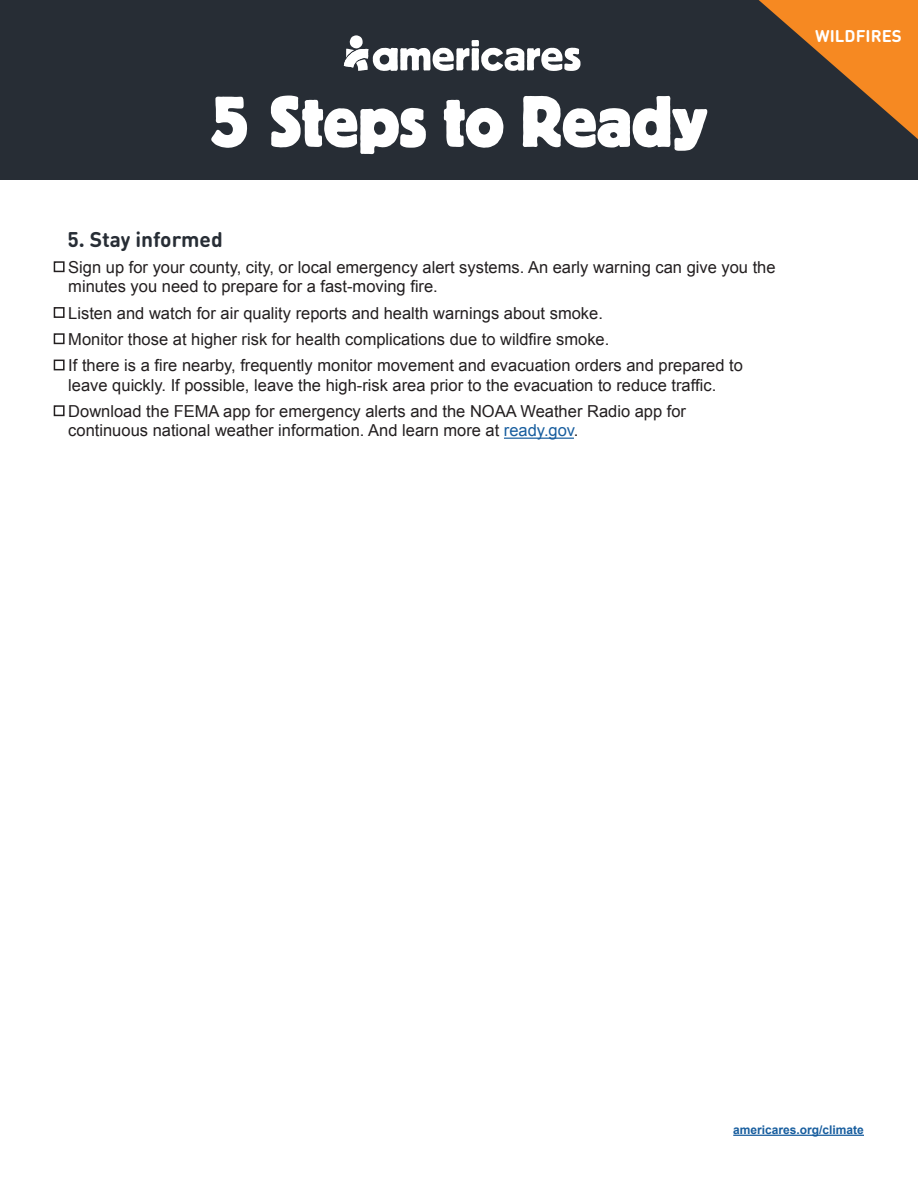
<style>
.page{position:relative;width:918px;height:1188px;background:#fff}
.page>*{position:absolute;margin:0;border:0;box-sizing:border-box;transform-origin:0 0}
.t1{font:700 72px "Block Berthold BQ";color:#fff;scale:.9 1}
.t2{font:700 21px "DIN Round Pro";color:#272d35}
.t3{font:700 16.8px "DIN Round Pro";color:#fff}
.t4{font:16.5px/19.5px "Arial";color:#231f20}
.t5{font:700 12px "Arial";color:#175d9e}
.s1{color:#175d9e}
</style>
<div class="page">
<div style="left:0;top:0;width:918px;height:179px;background:#272d35"></div>
<svg style="left:344px;top:35px;width:237px;height:36px"></svg>
<svg style="left:759px;top:0;width:159px;height:139px"></svg>
<hr style="left:504px;top:438px;width:70px;height:1px;background:#175d9e">
<hr style="left:733px;top:1135px;width:131px;height:1px;background:#175d9e">
<h1 class="t1" style="left:211px;top:82px;width:553px">5 Steps to Ready</h1>
<p class="t2" style="left:68px;top:225px;width:157px">5. Stay informed</p>
<p class="t4" style="left:68px;top:258px;width:709px;text-indent:-14px">■ Sign up for your county, city, or local emergency alert systems. An early warning can give you the minutes you need to prepare for a fast-moving fire.</p>
<p class="t4" style="left:54px;top:303px;width:550px">■ Listen and watch for air quality reports and health warnings about smoke.</p>
<p class="t4" style="left:54px;top:330px;width:557px">■ Monitor those at higher risk for health complications due to wildfire smoke.</p>
<p class="t4" style="left:68px;top:356px;width:676px;text-indent:-14px">■ If there is a fire nearby, frequently monitor movement and evacuation orders and prepared to leave quickly. If possible, leave the high-risk area prior to the evacuation to reduce traffic.</p>
<p class="t4" style="left:68px;top:402px;width:619px;text-indent:-14px">■ Download the FEMA app for emergency alerts and the NOAA Weather Radio app for continuous national weather information. And learn more at <span class="s1">ready.gov</span>.</p>
<p class="t3" style="left:815px;top:24px;width:88px">WILDFIRES</p>
<p class="t5" style="left:733px;top:1122px;width:132px">americares.org/climate</p>
</div>
